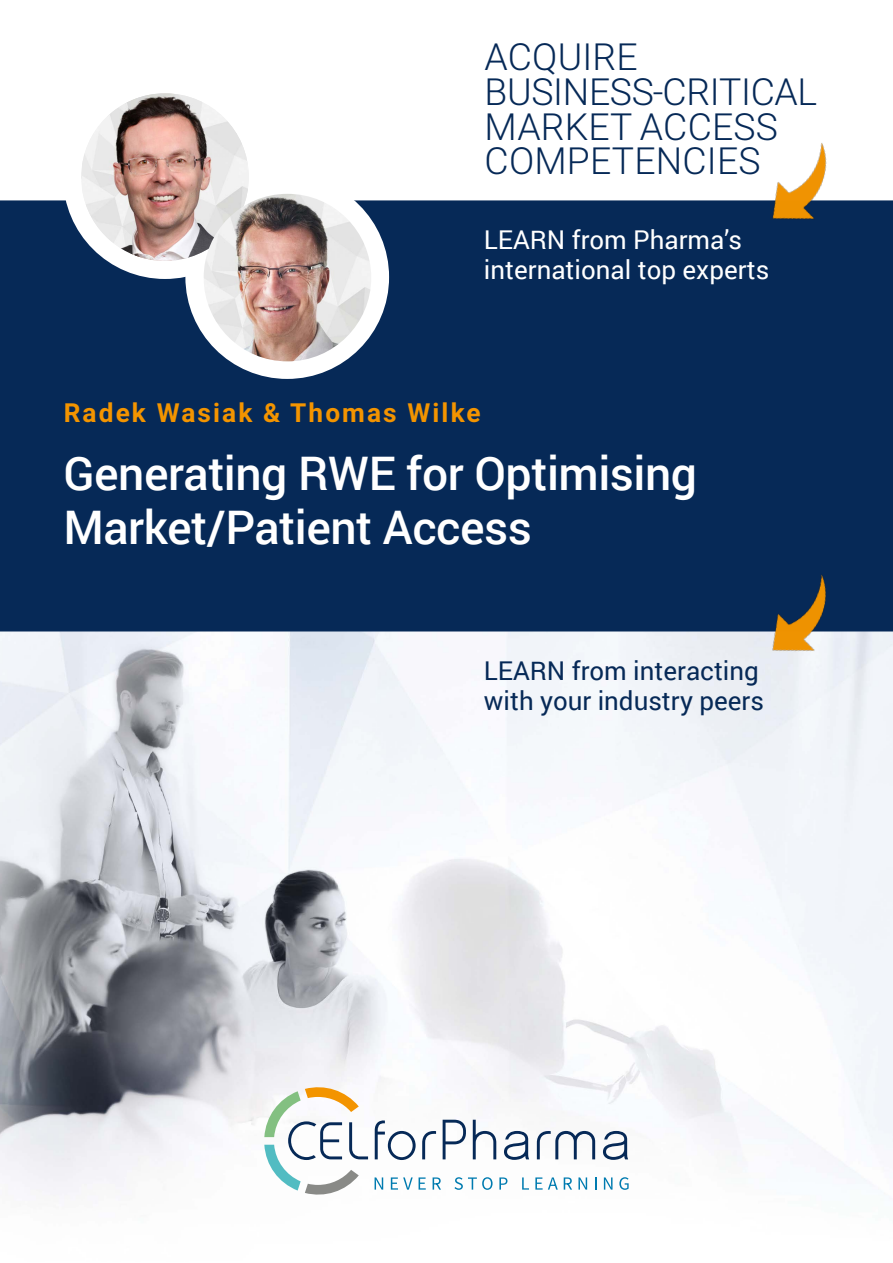
<style>
.page{position:relative;width:893px;height:1263px;background:#fff}
.page>*{position:absolute;margin:0;border:0;box-sizing:border-box;transform-origin:0 0}
.t1{font:500 46.35px/54px "Roboto";letter-spacing:-.01em;color:#fff}
.t2{font:300 37.35px/34.8px "Roboto";letter-spacing:.005em;color:#062957}
.t3{font:700 26.25px "Roboto";letter-spacing:.08em;color:#f39400}
.t4{font:25.95px/30.2px "Roboto";color:#062957}
.t5{font:25.95px/30.2px "Roboto";color:#fff}
</style>
<div class="page">
<img style="left:0;top:631px;width:893px;height:565px">
<svg style="left:375px;top:1177px;width:8px;height:12px"></svg>
<svg style="left:391px;top:1177px;width:22px;height:12px"></svg>
<svg style="left:419px;top:1177px;width:7px;height:12px"></svg>
<svg style="left:433px;top:1177px;width:8px;height:12px"></svg>
<svg style="left:454px;top:1177px;width:39px;height:13px"></svg>
<svg style="left:499px;top:1177px;width:8px;height:12px"></svg>
<svg style="left:522px;top:1177px;width:7px;height:12px"></svg>
<svg style="left:535px;top:1177px;width:23px;height:12px"></svg>
<svg style="left:564px;top:1177px;width:8px;height:12px"></svg>
<svg style="left:578px;top:1177px;width:9px;height:12px"></svg>
<svg style="left:595px;top:1177px;width:1px;height:12px"></svg>
<svg style="left:604px;top:1177px;width:8px;height:12px"></svg>
<svg style="left:619px;top:1177px;width:10px;height:13px"></svg>
<svg style="left:504px;top:1131px;width:25px;height:29px"></svg>
<svg style="left:603px;top:1131px;width:25px;height:29px"></svg>
<svg style="left:375px;top:1120px;width:41px;height:40px"></svg>
<svg style="left:473px;top:1120px;width:23px;height:39px"></svg>
<svg style="left:443px;top:1120px;width:23px;height:39px"></svg>
<svg style="left:537px;top:1131px;width:58px;height:28px"></svg>
<svg style="left:264px;top:1084px;width:104px;height:112px"></svg>
<svg style="left:422px;top:1131px;width:14px;height:28px"></svg>
<div style="left:0;top:200px;width:893px;height:431px;background:#062957"></div>
<div style="left:185px;top:175px;width:204px;height:204px;background:#fff;border-radius:50%"></div>
<div style="left:63px;top:75px;width:204px;height:204px;background:#fff;border-radius:50%"></div>
<img style="left:82px;top:93px;width:167px;height:168px">
<img style="left:763px;top:143px;width:76px;height:93px">
<img style="left:763px;top:560px;width:76px;height:108px">
<img style="left:204px;top:194px;width:167px;height:167px;border-radius:84px">
<p class="t2" style="left:485px;top:38px;width:334px">ACQUIRE<br>BUSINESS-CRITICAL<br>MARKET ACCESS<br>COMPETENCIES</p>
<p class="t5" style="left:484px;top:223px;width:287px">LEARN from Pharma’s international top experts</p>
<p class="t3" style="left:64px;top:395px;width:418px">Radek Wasiak &amp; Thomas Wilke</p>
<p class="t1" style="left:63px;top:444px;width:635px">Generating RWE for Optimising<br>Market/Patient Access</p>
<p class="t4" style="left:484px;top:655px;width:282px">LEARN from interacting with your industry peers</p>
</div>
